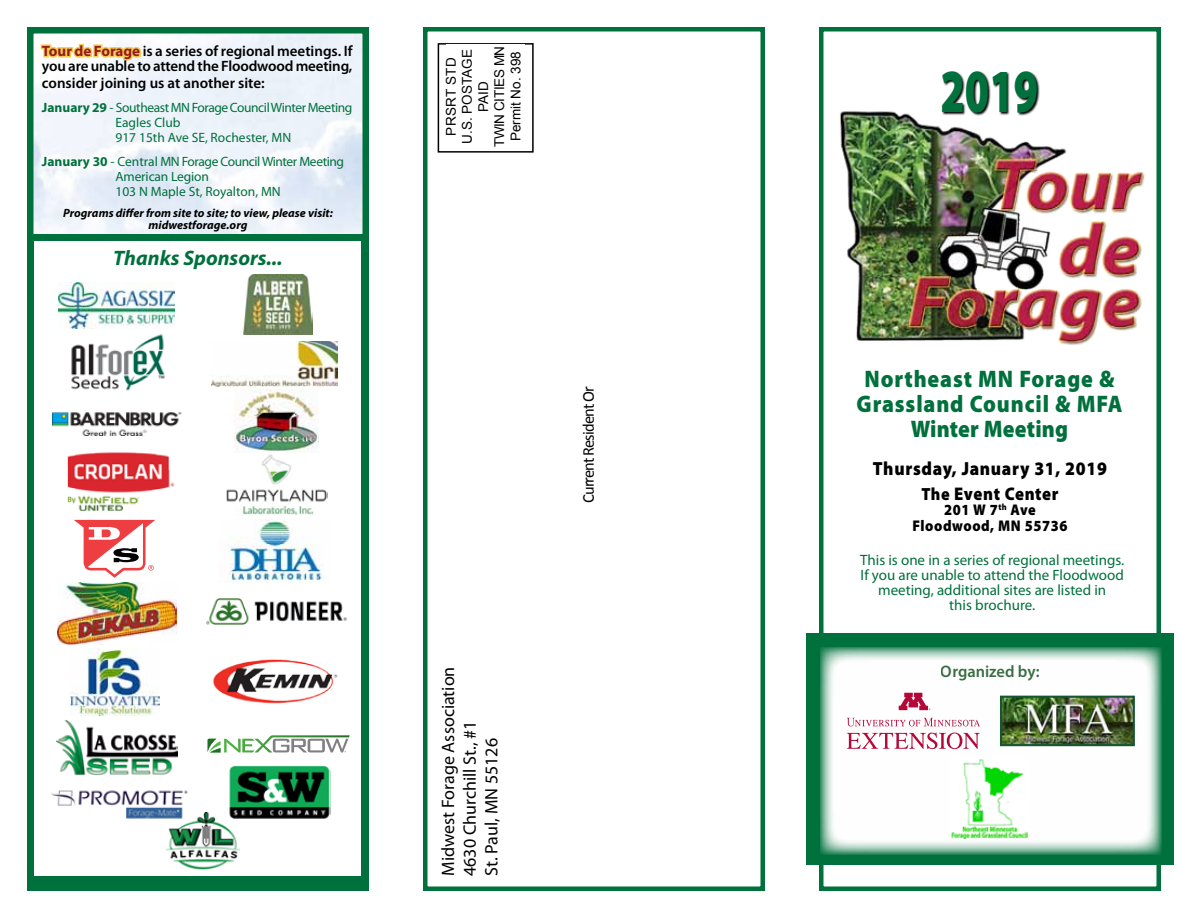
<style>
.page{position:relative;width:1188px;height:918px;background:#fff}
.page>*{position:absolute;margin:0;border:0;box-sizing:border-box;transform-origin:0 0}
.t1{font:900 61.5px "Myriad Pro";color:#00703c;scale:.69 1}
.t2{font:900 24px/24.9px "Myriad Pro";letter-spacing:.04em;color:#00703c;text-align:center;scale:.91 1}
.t3{font:italic 700 21px "Myriad Pro";color:#00703c}
.t4{font:900 19.05px "Myriad Pro";letter-spacing:.04em;color:#000;scale:.91 1}
.t5{font:900 18.3px "Myriad Pro";letter-spacing:.035em;color:#000;scale:.91 1}
.t6{font:18px/21.6px "Myriad Pro";color:#000}
.t7{font:600 16.65px "Myriad Pro";color:#215c2e}
.t8{font:16.5px "Calibri";letter-spacing:-.055em;color:#000}
.t9{font:900 15.6px/15.6px "Myriad Pro";letter-spacing:.04em;color:#000;text-align:center;scale:.91 1}
.t10{font:15px/15px "Myriad Pro";color:#00703c;text-align:center}
.t11{font:600 15px/15px "Myriad Pro";color:#000101}
.t12{font:13.5px/15px "Myriad Pro";letter-spacing:-.02em;color:#00703c}
.t13{font:13.5px/16.2px "Arial";color:#000;text-align:center}
.t14{font:italic 700 12px/12px "Myriad Pro";color:#000101;text-align:center}
.s1{font-weight:700;color:#961b1e}
.s2{font-weight:700}
.s3{font-size:17.7px}
</style>
<div class="page">
<div style="left:423px;top:27px;width:342px;height:864px;border:4px solid #00703c"></div>
<div style="left:27px;top:27px;width:342px;height:269px;border:7px solid #00703c"></div>
<svg style="left:39px;top:27px;width:104px;height:114px"></svg>
<div style="left:438px;top:43px;width:96px;height:110px;border:2px solid #000"></div>
<div style="left:446px;top:45px;width:78px;height:103px;background:#fff"></div>
<div style="left:819px;top:27px;width:342px;height:864px;border:4px solid #00703c"></div>
<img style="left:840px;top:111px;width:305px;height:234px">
<svg style="left:942px;top:71px;width:99px;height:45px"></svg>
<div style="left:27px;top:234px;width:342px;height:657px;background:#00703c"></div>
<div style="left:806px;top:633px;width:368px;height:232px;background:#00703c"></div>
<svg style="left:820px;top:647px;width:342px;height:207px;background:#e5efea"></svg>
<img style="left:1003px;top:699px;width:129px;height:44px">
<div style="left:1000px;top:696px;width:135px;height:50px;border:2px solid #165632"></div>
<svg style="left:847px;top:718px;width:133px;height:8px"></svg>
<svg style="left:899px;top:693px;width:31px;height:17px"></svg>
<svg style="left:847px;top:733px;width:133px;height:16px;background:#e7b3c2"></svg>
<img style="left:951px;top:759px;width:77px;height:79px">
<div style="left:35px;top:241px;width:326px;height:635px;background:#fff"></div>
<img style="left:67px;top:452px;width:107px;height:59px">
<img style="left:213px;top:659px;width:125px;height:45px">
<svg style="left:74px;top:520px;width:81px;height:58px"></svg>
<img style="left:219px;top:520px;width:104px;height:63px">
<svg style="left:208px;top:735px;width:142px;height:17px"></svg>
<img style="left:56px;top:721px;width:122px;height:55px">
<img style="left:53px;top:412px;width:129px;height:24px">
<img style="left:71px;top:334px;width:94px;height:57px">
<img style="left:234px;top:390px;width:84px;height:62px">
<img style="left:226px;top:454px;width:101px;height:61px">
<img style="left:71px;top:649px;width:88px;height:66px">
<img style="left:58px;top:282px;width:117px;height:46px">
<img style="left:58px;top:583px;width:118px;height:61px">
<svg style="left:102px;top:634px;width:48px;height:18px"></svg>
<img style="left:166px;top:812px;width:73px;height:58px">
<img style="left:211px;top:341px;width:127px;height:46px">
<img style="left:51px;top:790px;width:138px;height:30px">
<img style="left:206px;top:599px;width:141px;height:26px">
<img style="left:243px;top:275px;width:69px;height:60px">
<img style="left:228px;top:765px;width:102px;height:55px">
<p class="t11" style="left:42px;top:43px;width:312px"><span class="s1">Tour de Forage</span> is a series of regional meetings. If you are unable to attend the Floodwood meeting,</p>
<p class="t11" style="left:42px;top:75px;width:224px">consider joining us at another site:</p>
<p class="t12" style="left:115px;top:99px;width:238px;text-indent:-73px"><span class="s2">January 29</span> - Southeast MN Forage Council Winter Meeting<br>Eagles Club<br>917 15th Ave SE, Rochester, MN</p>
<p class="t12" style="left:115px;top:153px;width:230px;text-indent:-73px"><span class="s2">January 30</span> - Central MN Forage Council Winter Meeting<br>American Legion<br>103 N Maple St, Royalton, MN</p>
<p class="t14" style="left:63px;top:207px;width:271px">Programs differ from site to site; to view, please visit: midwestforage.org</p>
<h3 class="t3" style="left:113px;top:244px;width:171px">Thanks Sponsors...</h3>
<p class="t13" style="left:443px;top:147px;width:103px;rotate:-90deg">PRSRT STD<br>U.S. POSTAGE<br>PAID<br>TWIN CITIES MN<br>Permit No. 398</p>
<h3 class="t6" style="left:437px;top:876px;width:211px;rotate:-90deg">Midwest Forage Association<br>4630 Churchill St., #1<br>St. Paul, MN 55126</h3>
<p class="t8" style="left:578px;top:503px;width:118px;rotate:-90deg">Current Resident Or</p>
<h1 class="t1" style="left:940px;top:56px;width:143px">2019</h1>
<h2 class="t2" style="left:857px;top:367px;width:294px">Northeast MN Forage &amp;<br>Grassland Council &amp; MFA<br>Winter Meeting</h2>
<h3 class="t4" style="left:873px;top:458px;width:259px">Thursday, January 31, 2019</h3>
<h3 class="t5" style="left:921px;top:483px;width:152px"><span class="s3">The</span> Event Center</h3>
<p class="t9" style="left:912px;top:502px;width:172px">201 W 7<sup>th</sup> Ave<br>Floodwood, MN 55736</p>
<p class="t10" style="left:860px;top:552px;width:266px">This is one in a series of regional meetings.<br>If you are unable to attend the Floodwood meeting, additional sites are listed in<br>this brochure.</p>
<p class="t7" style="left:952px;top:656px;width:77px">Hosted By:</p>
<p class="t7" style="left:941px;top:661px;width:100px">Organized by:</p>
</div>
